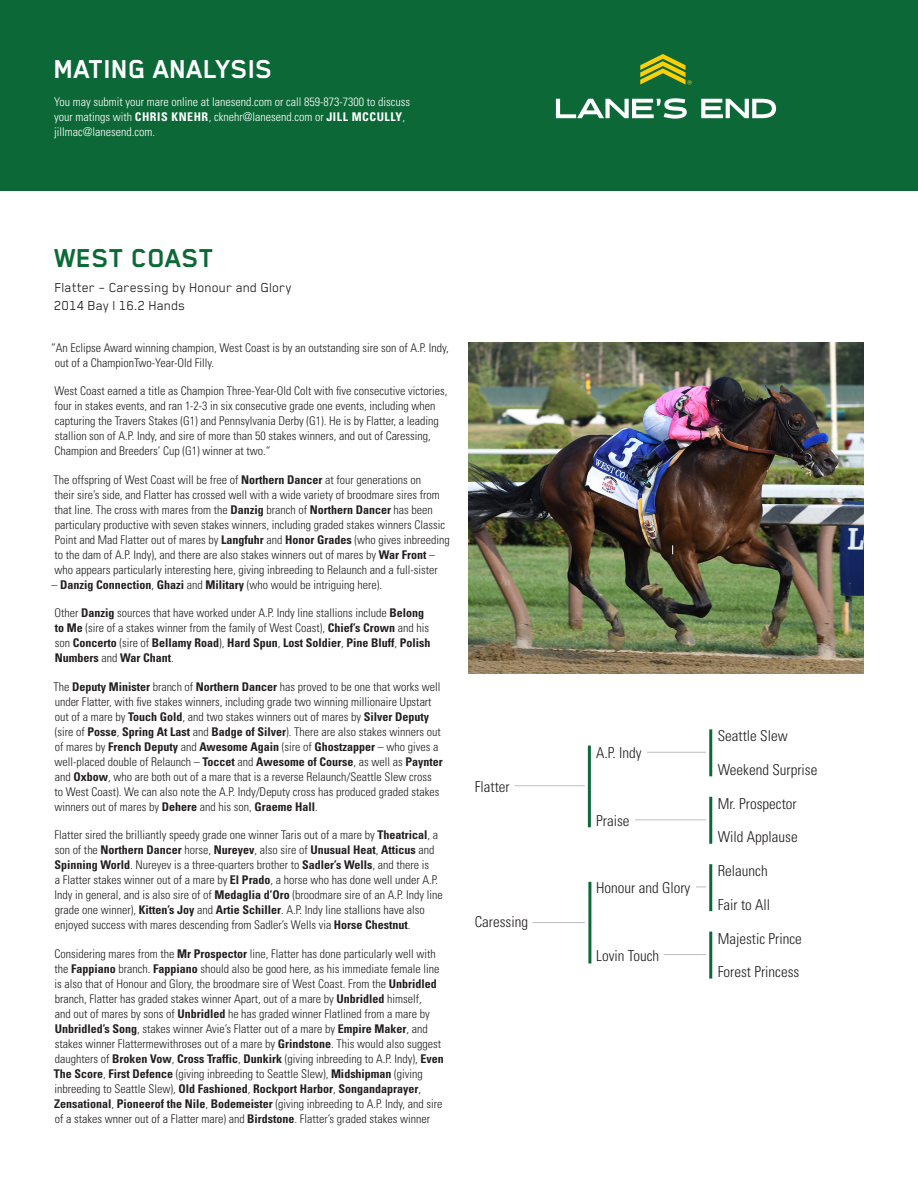
<style>
.page{position:relative;width:918px;height:1188px;background:#fff}
.page>*{position:absolute;margin:0;border:0;box-sizing:border-box;transform-origin:0 0}
.t1{font:700 30px "Blender";color:#fff}
.t2{font:700 30px "Blender";color:#0d6a37}
.t3{font:300 condensed 15px "Univers";color:#231f20}
.t4{font:15px/18px "Blender";color:#231f20}
.t5{font:300 condensed 12px/15px "Univers";color:#231f20}
.t6{font:300 condensed 12px/15px "Univers";color:#fff}
.s1{font-weight:700}
</style>
<div class="page">
<div style="left:0;top:0;width:918px;height:191px;background:#0c6937"></div>
<svg style="left:556px;top:98px;width:131px;height:21px"></svg>
<svg style="left:701px;top:99px;width:75px;height:19px"></svg>
<svg style="left:640px;top:54px;width:52px;height:31px"></svg>
<img style="left:468px;top:342px;width:396px;height:331px">
<hr style="left:588px;top:746px;width:3px;height:81px;background:#0c6937">
<hr style="left:588px;top:882px;width:3px;height:81px;background:#0c6937">
<hr style="left:709px;top:729px;width:3px;height:47px;background:#0c6937">
<hr style="left:709px;top:797px;width:3px;height:47px;background:#0c6937">
<hr style="left:709px;top:864px;width:3px;height:47px;background:#0c6937">
<hr style="left:709px;top:932px;width:3px;height:47px;background:#0c6937">
<hr style="left:647px;top:752px;width:59px;height:1px;background:#bcbdc0">
<hr style="left:635px;top:819px;width:71px;height:1px;background:#bcbdc0">
<hr style="left:664px;top:954px;width:42px;height:1px;background:#bcbdc0">
<hr style="left:515px;top:785px;width:70px;height:1px;background:#bcbdc0">
<hr style="left:532px;top:922px;width:53px;height:1px;background:#bcbdc0">
<h1 class="t1" style="left:54px;top:53px;width:220px">MATING ANALYSIS</h1>
<p class="t6" style="left:54px;top:95px;width:357px">You may submit your mare online at lanesend.com or call 859-873-7300 to discuss your matings with <span class="s1">CHRIS KNEHR</span>, cknehr@lanesend.com or <span class="s1">JILL MCCULLY</span>, jillmac@lanesend.com.</p>
<p class="t2" style="left:54px;top:242px;width:161px">WEST COAST</p>
<p class="t4" style="left:54px;top:278px;width:239px">Flatter – Caressing by Honour and Glory<br>2014 Bay l 16.2 Hands</p>
<p class="t5" style="left:55px;top:340px;width:396px;text-indent:-4px">“An Eclipse Award winning champion, West Coast is by an outstanding sire son of A.P. Indy, out of a ChampionTwo-Year-Old Filly.</p>
<p class="t5" style="left:54px;top:383px;width:395px">West Coast earned a title as Champion Three-Year-Old Colt with five consecutive victories, four in stakes events, and ran 1-2-3 in six consecutive grade one events, including when capturing the Travers Stakes (G1) and Pennsylvania Derby (G1). He is by Flatter, a leading stallion son of A.P. Indy, and sire of more than 50 stakes winners, and out of Caressing, Champion and Breeders’ Cup (G1) winner at two.“</p>
<p class="t5" style="left:53px;top:472px;width:398px">The offspring of West Coast will be free of <span class="s1">Northern Dancer</span> at four generations on<br>their sire’s side, and Flatter has crossed well with a wide variety of broodmare sires from that line. The cross with mares from the <span class="s1">Danzig</span> branch of <span class="s1">Northern Dancer</span> has been particulary productive with seven stakes winners, including graded stakes winners Classic Point and Mad Flatter out of mares by <span class="s1">Langfuhr</span> and <span class="s1">Honor Grades</span> (who gives inbreeding to the dam of A.P. Indy), and there are also stakes winners out of mares by <span class="s1">War Front</span> – who appears particularly interesting here, giving inbreeding to Relaunch and a full-sister</p>
<p class="t5" style="left:52px;top:577px;width:332px">– <span class="s1">Danzig Connection</span>, <span class="s1">Ghazi</span> and <span class="s1">Military</span> (who would be intriguing here).</p>
<p class="t5" style="left:55px;top:605px;width:378px">Other <span class="s1">Danzig</span> sources that have worked under A.P. Indy line stallions include <span class="s1">Belong to Me</span> (sire of a stakes winner from the family of West Coast), <span class="s1">Chief’s Crown</span> and his son <span class="s1">Concerto</span> (sire of <span class="s1">Bellamy Road</span>), <span class="s1">Hard Spun</span>, <span class="s1">Lost Soldier</span>, <span class="s1">Pine Bluff</span>, <span class="s1">Polish Numbers</span> and <span class="s1">War Chant</span>.</p>
<p class="t5" style="left:53px;top:679px;width:391px">The <span class="s1">Deputy Minister</span> branch of <span class="s1">Northern Dancer</span> has proved to be one that works well under Flatter, with five stakes winners, including grade two winning millionaire Upstart out of a mare by <span class="s1">Touch Gold</span>, and two stakes winners out of mares by <span class="s1">Silver Deputy </span>(sire of <span class="s1">Posse</span>, <span class="s1">Spring At Last</span> and <span class="s1">Badge of Silver</span>). There are also stakes winners out of mares by <span class="s1">French Deputy</span> and <span class="s1">Awesome Again</span> (sire of <span class="s1">Ghostzapper</span> – who gives a well-placed double of Relaunch – <span class="s1">Toccet</span> and <span class="s1">Awesome of Course</span>, as well as <span class="s1">Paynter </span>and <span class="s1">Oxbow</span>, who are both out of a mare that is a reverse Relaunch/Seattle Slew cross<br>to West Coast). We can also note the A.P. Indy/Deputy cross has produced graded stakes winners out of mares by <span class="s1">Dehere</span> and his son, <span class="s1">Graeme Hall</span>.</p>
<p class="t5" style="left:55px;top:827px;width:390px">Flatter sired the brilliantly speedy grade one winner Taris out of a mare by <span class="s1">Theatrical</span>, a son of the <span class="s1">Northern Dancer</span> horse, <span class="s1">Nureyev</span>, also sire of <span class="s1">Unusual Heat</span>, <span class="s1">Atticus</span> and <span class="s1">Spinning World</span>. Nureyev is a three-quarters brother to <span class="s1">Sadler’s Wells</span>, and there is<br>a Flatter stakes winner out of a mare by <span class="s1">El Prado</span>, a horse who has done well under A.P.<br>Indy in general, and is also sire of of <span class="s1">Medaglia d’Oro</span> (broodmare sire of an A.P. Indy line grade one winner), <span class="s1">Kitten’s Joy</span> and <span class="s1">Artie Schiller</span>. A.P. Indy line stallions have also enjoyed success with mares descending from Sadler’s Wells via <span class="s1">Horse Chestnut</span>.</p>
<p class="t5" style="left:54px;top:946px;width:391px">Considering mares from the <span class="s1">Mr Prospector</span> line, Flatter has done particularly well with the <span class="s1">Fappiano</span> branch. <span class="s1">Fappiano</span> should also be good here, as his immediate female line is also that of Honour and Glory, the broodmare sire of West Coast. From the <span class="s1">Unbridled </span>branch, Flatter has graded stakes winner Apart, out of a mare by <span class="s1">Unbridled</span> himself,<br>and out of mares by sons of <span class="s1">Unbridled</span> he has graded winner Flatlined from a mare by <span class="s1">Unbridled’s Song</span>, stakes winner Avie’s Flatter out of a mare by <span class="s1">Empire Maker</span>, and stakes winner Flattermewithroses out of a mare by <span class="s1">Grindstone</span>. This would also suggest daughters of <span class="s1">Broken Vow</span>, <span class="s1">Cross Traffic</span>, <span class="s1">Dunkirk</span> (giving inbreeding to A.P. Indy), <span class="s1">Even The Score</span>, <span class="s1">First Defence</span> (giving inbreeding to Seattle Slew), <span class="s1">Midshipman</span> (giving inbreeding to Seattle Slew), <span class="s1">Old Fashioned</span>, <span class="s1">Rockport Harbor</span>, <span class="s1">Songandaprayer</span>, <span class="s1">Zensational</span>, <span class="s1">Pioneerof the Nile</span>, <span class="s1">Bodemeister</span> (giving inbreeding to A.P. Indy, and sire of a stakes wnner out of a Flatter mare) and <span class="s1">Birdstone</span>. Flatter’s graded stakes winner</p>
<p class="t3" style="left:475px;top:778px;width:36px">Flatter</p>
<p class="t3" style="left:475px;top:913px;width:55px">Caressing</p>
<p class="t3" style="left:596px;top:744px;width:47px">A.P. Indy</p>
<p class="t3" style="left:596px;top:811px;width:35px">Praise</p>
<p class="t3" style="left:596px;top:879px;width:96px">Honour and Glory</p>
<p class="t3" style="left:596px;top:946px;width:65px">Lovin Touch</p>
<p class="t3" style="left:718px;top:727px;width:71px">Seattle Slew</p>
<p class="t3" style="left:718px;top:761px;width:101px">Weekend Surprise</p>
<p class="t3" style="left:718px;top:794px;width:80px">Mr. Prospector</p>
<p class="t3" style="left:718px;top:828px;width:81px">Wild Applause</p>
<p class="t3" style="left:718px;top:862px;width:51px">Relaunch</p>
<p class="t3" style="left:718px;top:896px;width:54px">Fair to All</p>
<p class="t3" style="left:718px;top:929px;width:86px">Majestic Prince</p>
<p class="t3" style="left:718px;top:963px;width:83px">Forest Princess</p>
</div>
